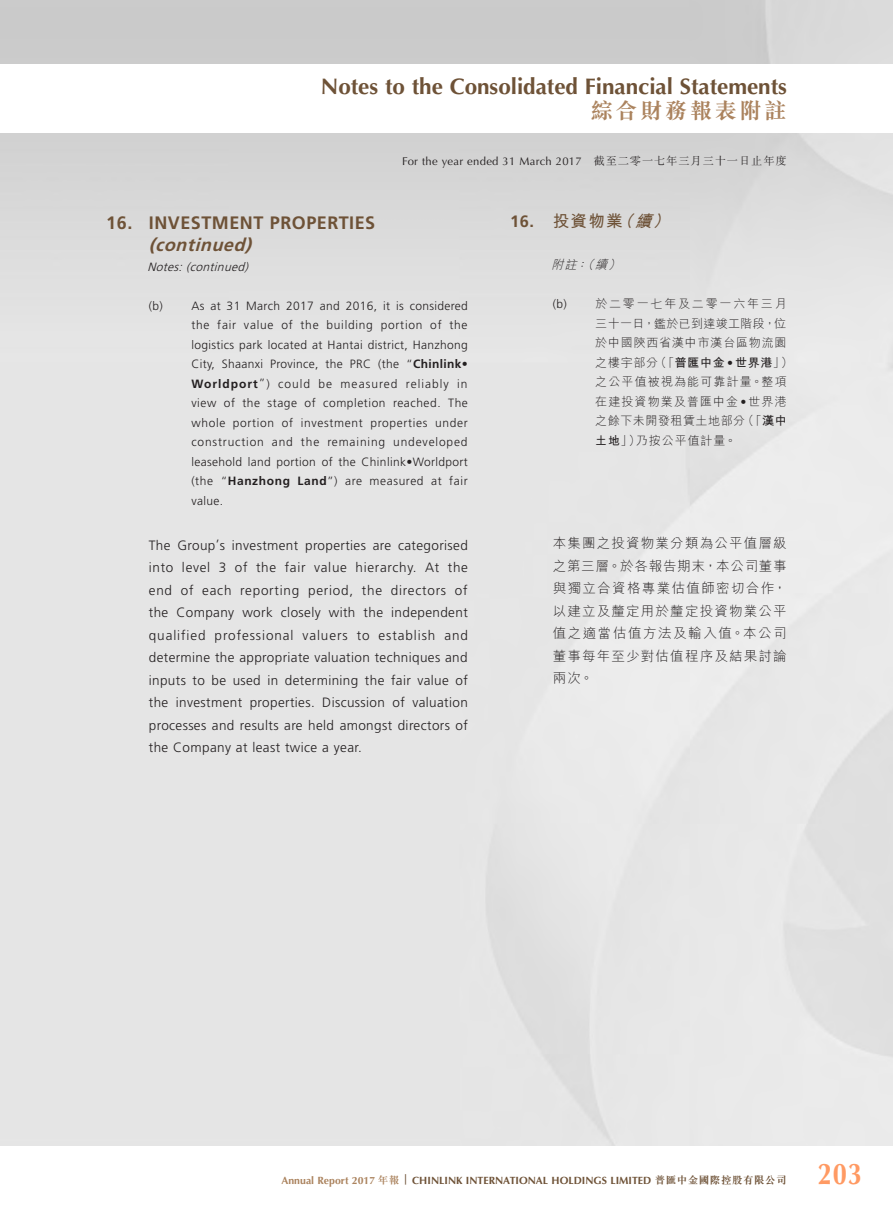
<style>
.page{position:relative;width:893px;height:1212px;background:#fff}
.page>*{position:absolute;margin:0;border:0;box-sizing:border-box;transform-origin:0 0}
.t1{font:700 30px "Optima LT Std";color:#ff9a63;scale:.85 1}
.t2{font:700 22.5px "Optima LT Std";color:#6e5237}
.t3{font:700 22.5px "M Sung HK";letter-spacing:.105em;color:#ab835e}
.Heading_1{font:700 18px/22.5px "Frutiger LT Std";letter-spacing:.03em;color:#6e5237}
.C_Heading_1{font:700 16.5px "M Hei HK";color:#6e5237}
.Body_Text{font:300 13.5px/22.5px "Frutiger LT Std";letter-spacing:.03em;color:#231f20;text-align:justify}
.C_Body_Text{font:300 13.5px/22.5px "M Hei HK";letter-spacing:.09em;color:#231f20;text-align:justify}
.Notes{font:300 12px/19.5px "Frutiger LT Std";letter-spacing:.03em;color:#231f20;text-align:justify}
.C_Notes{font:300 12px/19.5px "M Hei HK";letter-spacing:.08em;color:#231f20}
.Notes-2{font:italic 300 12px "Frutiger LT Std";color:#231f20}
.Notes-3{font:italic 300 12px "M Hei HK";color:#231f20}
.t4{font:11.25px "Optima LT Std";letter-spacing:.03em;color:#231f20}
.t5{font:700 10.5px "Optima LT Std";letter-spacing:.005em;color:#6e5237}
.s1{font-family:"M Sung HK";font-weight:300}
.s2{font-style:italic}
.s3{font-weight:700}
.s4{font-family:"Frutiger LT Std"}
.s5{font-family:"Frutiger LT Std";font-weight:700}
.s6{color:#ab835e}
.s7{font-family:"M Sung HK";color:#ab835e}
.s8{font-family:"M Sung HK"}
</style>
<div class="page">
<h2 class="t2" style="left:321px;top:73px;width:467px">Notes to the Consolidated Financial Statements</h2>
<h2 class="t3" style="left:590px;top:100px;width:198px">綜合財務報表附註</h2>
<p class="t4" style="left:402px;top:155px;width:386px">For the year ended 31 March 2017 <span class="s1">截至二零一七年三月三十一日止年度</span></p>
<p class="Heading_1" style="left:149px;top:211px;width:228px;text-indent:-43px">16. INVESTMENT PROPERTIES <span class="s2">(continued)</span></p>
<p class="Notes-2" style="left:148px;top:260px;width:105px">Notes:(continued)</p>
<p class="Notes" style="left:191px;top:296px;width:278px;text-indent:-43px">(b) As at 31 March 2017 and 2016, it is considered the fair value of the building portion of the logistics park located at Hantai district, Hanzhong City, Shaanxi Province, the PRC (the “<span class="s3">Chinlink• Worldport</span>”) could be measured reliably in view of the stage of completion reached. The whole portion of investment properties under construction and the remaining undeveloped leasehold land portion of the Chinlink•Worldport (the “<span class="s3">Hanzhong Land</span>”) are measured at fair value.</p>
<p class="Body_Text" style="left:149px;top:534px;width:321px">The Group’s investment properties are categorised into level 3 of the fair value hierarchy. At the end of each reporting period, the directors of the Company work closely with the independent qualified professional valuers to establish and determine the appropriate valuation techniques and inputs to be used in determining the fair value of the investment properties. Discussion of valuation processes and results are held amongst directors of the Company at least twice a year.</p>
<p class="C_Heading_1" style="left:510px;top:209px;width:166px"><span class="s4">16.</span> 投資物業<span class="s2">（續）</span></p>
<p class="Notes-3" style="left:552px;top:259px;width:73px">附註：（續）</p>
<p class="C_Notes" style="left:595px;top:294px;width:199px;text-indent:-43px"><span class="s4">(b)</span> 於二零一七年及二零一六年三月三十一日，鑑於已到達竣工階段，位於中國陝西省漢中市漢台區物流園之樓宇部分（「<span class="s3">普匯中金</span> <span class="s5">•</span> <span class="s3">世界港</span>」）之公平值被視為能可靠計量。整項在建投資物業及普匯中金<span class="s4">•</span>世界港之餘下未開發租賃土地部分（「<span class="s3">漢中土地</span>」）乃按公平值計量。</p>
<p class="C_Body_Text" style="left:553px;top:532px;width:235px">本集團之投資物業分類為公平值層級之第三層。於各報告期末，本公司董事與獨立合資格專業估值師密切合作，以建立及釐定用於釐定投資物業公平值之適當估值方法及輸入值。本公司董事每年至少對估值程序及結果討論兩次。</p>
<p class="t5" style="left:281px;top:1174px;width:507px"><span class="s6">Annual Report 2017</span> <span class="s7">年報</span> | CHINLINK INTERNATIONAL HOLDINGS LIMITED <span class="s8">普匯中金國際控股有限公司</span></p>
<h1 class="t1" style="left:818px;top:1156px;width:53px">203</h1>
</div>
